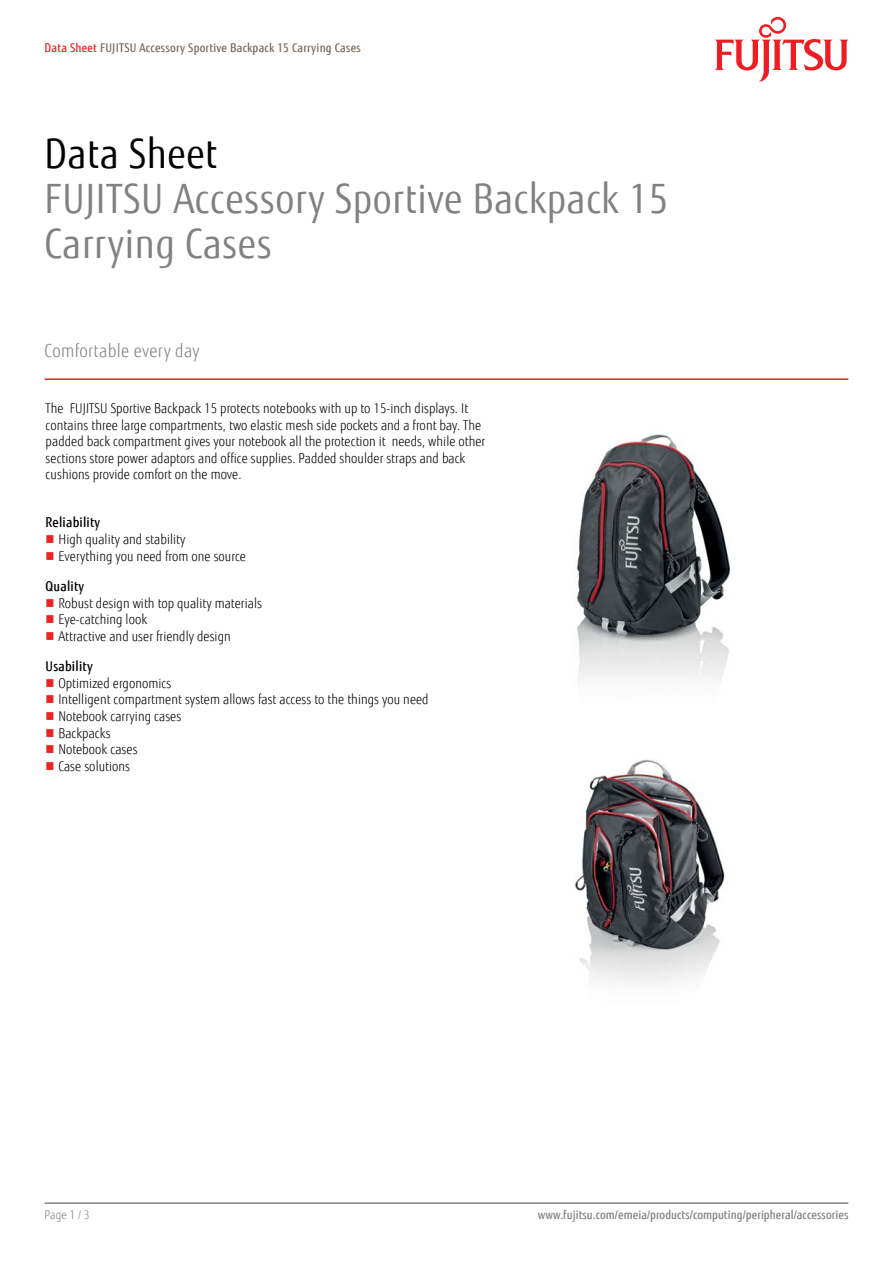
<style>
.page{position:relative;width:893px;height:1263px;background:#fff}
.page>*{position:absolute;margin:0;border:0;box-sizing:border-box;transform-origin:0 0}
.t1{font:40.5px/45px "Fujitsu Sans";letter-spacing:.02em;color:#818280;scale:.9 1}
.t2{font:40.5px "Fujitsu Sans";letter-spacing:.02em;color:#000;scale:.9 1}
.t3{font:300 18px "Fujitsu Sans";letter-spacing:.02em;color:#818280;scale:.9 1}
.t4{font:300 13.5px/16.5px "Fujitsu Sans";letter-spacing:.005em;color:#000;scale:.9 1}
.t5{font:500 13.5px "Fujitsu Sans";letter-spacing:.02em;color:#000;scale:.9 1}
.t6{font:500 12px "Fujitsu Sans";letter-spacing:.005em;color:#818280;scale:.9 1}
.t7{font:500 12px "Fujitsu Sans";letter-spacing:.02em;color:#79695e;scale:.9 1}
.t8{font:300 12px "Fujitsu Sans";color:#818280;scale:.9 1}
.s1{color:#e92425}
</style>
<div class="page">
<hr style="left:45px;top:1202px;width:803px;height:2px;background:#818280">
<hr style="left:45px;top:378px;width:803px;height:2px;background:#ed1d24">
<svg style="left:715px;top:17px;width:133px;height:65px"></svg>
<img style="left:576px;top:434px;width:154px;height:246px">
<img style="left:575px;top:759px;width:150px;height:225px">
<p class="t7" style="left:45px;top:40px;width:353px"><span class="s1">Data Sheet</span> FUJITSU Accessory Sportive Backpack 15 Carrying Cases</p>
<h1 class="t2" style="left:45px;top:130px;width:193px">Data Sheet</h1>
<h1 class="t1" style="left:45px;top:177px;width:694px">FUJITSU Accessory Sportive Backpack 15<br>Carrying Cases</h1>
<h2 class="t3" style="left:45px;top:340px;width:174px">Comfortable every day</h2>
<p class="t4" style="left:46px;top:400px;width:490px">The FUJITSU Sportive Backpack 15 protects notebooks with up to 15-inch displays. It contains three large compartments, two elastic mesh side pockets and a front bay. The padded back compartment gives your notebook all the protection it needs, while other sections store power adaptors and office supplies. Padded shoulder straps and back cushions provide comfort on the move.</p>
<p class="t5" style="left:46px;top:514px;width:62px">Reliability</p>
<p class="t4" style="left:58px;top:532px;width:210px">High quality and stability<br>Everything you need from one source</p>
<p class="t5" style="left:46px;top:577px;width:44px">Quality</p>
<p class="t4" style="left:58px;top:595px;width:228px">Robust design with top quality materials<br>Eye-catching look<br>Attractive and user friendly design</p>
<p class="t5" style="left:46px;top:657px;width:54px">Usability</p>
<p class="t4" style="left:58px;top:675px;width:413px">Optimized ergonomics<br>Intelligent compartment system allows fast access to the things you need<br>Notebook carrying cases<br>Backpacks<br>Notebook cases<br>Case solutions</p>
<p class="t8" style="left:45px;top:1208px;width:51px">Page 1 / 3</p>
<p class="t6" style="left:538px;top:1208px;width:347px">www.fujitsu.com/emeia/products/computing/peripheral/accessories</p>
</div>
